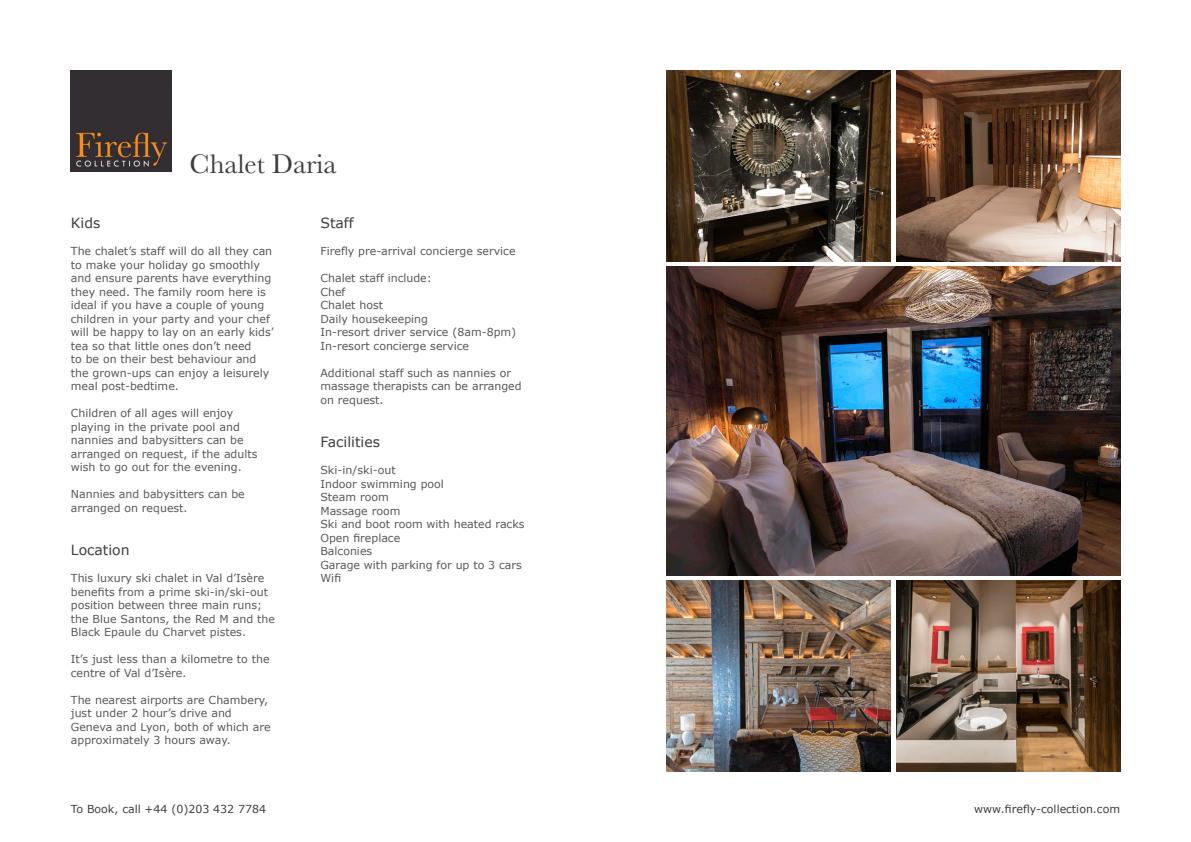
<style>
.page{position:relative;width:1191px;height:842px;background:#fff}
.page>*{position:absolute;margin:0;border:0;box-sizing:border-box;transform-origin:0 0}
.t1{font:28px "Baskerville";color:#3e3e3f}
.t2{font:14px "Verdana";color:#3e3e3f}
.t3{font:11px/13.5px "Verdana";color:#57585a}
.t4{font:11px "Verdana";color:#3e3e3f}
</style>
<div class="page">
<img style="left:71px;top:71px;width:101px;height:101px">
<img style="left:666px;top:267px;width:454px;height:308px">
<img style="left:896px;top:581px;width:224px;height:190px">
<img style="left:666px;top:581px;width:224px;height:190px">
<img style="left:666px;top:71px;width:224px;height:190px">
<img style="left:896px;top:71px;width:224px;height:190px">
<p class="t1" style="left:190px;top:146px;width:149px">Chalet Daria</p>
<p class="t2" style="left:71px;top:213px;width:31px">Kids</p>
<p class="t3" style="left:71px;top:244px;width:204px">The chalet’s staff will do all they can to make your holiday go smoothly and ensure parents have everything they need. The family room here is ideal if you have a couple of young children in your party and your chef will be happy to lay on an early kids’ tea so that little ones don’t need<br>to be on their best behaviour and the grown-ups can enjoy a leisurely meal post-bedtime.</p>
<p class="t3" style="left:71px;top:406px;width:188px">Children of all ages will enjoy playing in the private pool and nannies and babysitters can be arranged on request, if the adults wish to go out for the evening.</p>
<p class="t3" style="left:71px;top:487px;width:175px">Nannies and babysitters can be arranged on request.</p>
<p class="t2" style="left:71px;top:541px;width:60px">Location</p>
<p class="t3" style="left:71px;top:571px;width:205px">This luxury ski chalet in Val d’Isère benefits from a prime ski-in/ski-out position between three main runs; the Blue Santons, the Red M and the Black Epaule du Charvet pistes.</p>
<p class="t3" style="left:71px;top:652px;width:200px">It’s just less than a kilometre to the centre of Val d’Isère.</p>
<p class="t3" style="left:71px;top:693px;width:201px">The nearest airports are Chambery, just under 2 hour’s drive and<br>Geneva and Lyon, both of which are approximately 3 hours away.</p>
<p class="t4" style="left:71px;top:801px;width:197px">To Book, call +44 (0)203 432 7784</p>
<p class="t2" style="left:320px;top:213px;width:35px">Staff</p>
<p class="t3" style="left:320px;top:244px;width:197px">Firefly pre-arrival concierge service</p>
<p class="t3" style="left:320px;top:271px;width:113px">Chalet staff include:</p>
<p class="t3" style="left:320px;top:285px;width:27px">Chef</p>
<p class="t3" style="left:320px;top:298px;width:64px">Chalet host</p>
<p class="t3" style="left:320px;top:312px;width:109px">Daily housekeeping</p>
<p class="t3" style="left:320px;top:325px;width:197px">In-resort driver service (8am-8pm)</p>
<p class="t3" style="left:320px;top:339px;width:150px">In-resort concierge service</p>
<p class="t3" style="left:320px;top:366px;width:203px">Additional staff such as nannies or massage therapists can be arranged on request.</p>
<p class="t2" style="left:320px;top:433px;width:61px">Facilities</p>
<p class="t3" style="left:320px;top:463px;width:77px">Ski-in/ski-out</p>
<p class="t3" style="left:320px;top:477px;width:125px">Indoor swimming pool</p>
<p class="t3" style="left:320px;top:490px;width:70px">Steam room</p>
<p class="t3" style="left:320px;top:504px;width:81px">Massage room</p>
<p class="t3" style="left:320px;top:517px;width:206px">Ski and boot room with heated racks</p>
<p class="t3" style="left:320px;top:531px;width:81px">Open fireplace</p>
<p class="t3" style="left:320px;top:544px;width:53px">Balconies</p>
<p class="t3" style="left:320px;top:558px;width:203px">Garage with parking for up to 3 cars</p>
<p class="t3" style="left:320px;top:571px;width:22px">Wifi</p>
<p class="t4" style="left:974px;top:801px;width:147px">www.firefly-collection.com</p>
</div>
